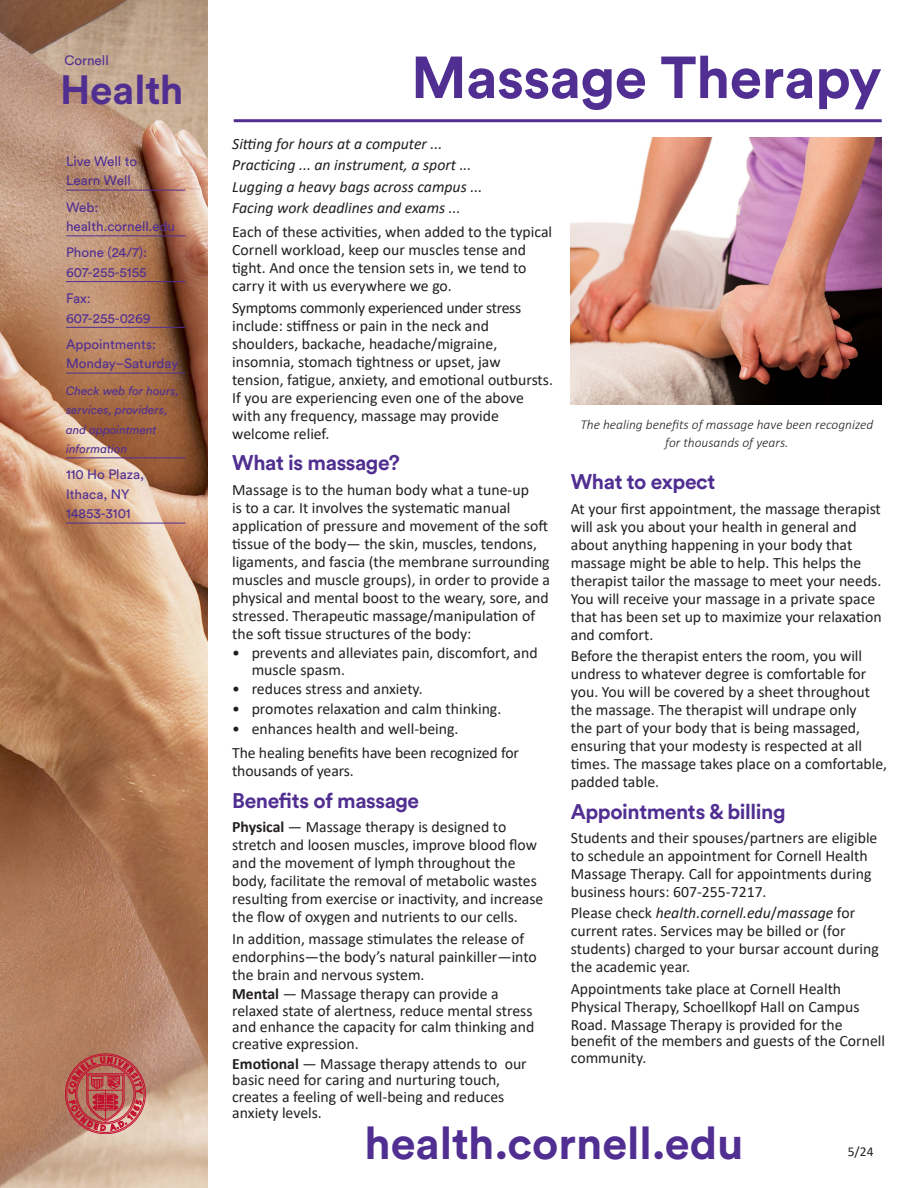
<style>
.page{position:relative;width:918px;height:1188px;background:#fff}
.page>*{position:absolute;margin:0;border:0;box-sizing:border-box;transform-origin:0 0}
.t1{font:700 58.5px "Circular Std";letter-spacing:-.01em;color:#502e92}
.t2{font:700 45px "Circular Std";color:#502e92}
.t3{font:700 40.5px "Circular Std";color:#512f91}
.t4{font:700 21px "Circular Std";letter-spacing:-.02em;color:#502e92}
.t5{font:700 21px "Circular Std";letter-spacing:-.02em;color:#512f91}
.t6{font:15.75px/18px "Calibri";color:#231f20}
.t7{font:italic 15.75px/21.3px "Calibri";color:#231f20}
.t8{font:13.5px/19.5px "Circular Std";color:#512f91}
.t9{font:italic 300 13.5px/18px "Calibri";color:#231f20;text-align:center}
.t10{font:13.5px "Calibri";color:#231f20}
.t11{font:italic 12px/19.5px "Circular Std";color:#512f91}
.s1{font-weight:700}
.s2{font-style:italic}
</style>
<div class="page">
<img style="left:0;top:0;width:208px;height:1188px">
<hr style="left:66px;top:523px;width:119px;height:1px;background:#512f91">
<hr style="left:66px;top:458px;width:119px;height:1px;background:#512f91">
<hr style="left:66px;top:327px;width:119px;height:1px;background:#512f91">
<hr style="left:66px;top:281px;width:119px;height:1px;background:#512f91">
<hr style="left:66px;top:190px;width:119px;height:1px;background:#512f91">
<hr style="left:234px;top:119px;width:648px;height:3px;background:#502e92">
<hr style="left:66px;top:236px;width:119px;height:1px;background:#512f91">
<hr style="left:66px;top:373px;width:119px;height:1px;background:#512f91">
<svg style="left:65px;top:1052px;width:81px;height:82px;background:#bd615d"></svg>
<img style="left:571px;top:137px;width:311px;height:267px">
<p class="t8" style="left:65px;top:50px;width:46px">Cornell</p>
<h1 class="t3" style="left:60px;top:63px;width:125px">Health</h1>
<p class="t8" style="left:66px;top:151px;width:73px">Live Well to<br>Learn Well</p>
<p class="t8" style="left:66px;top:197px;width:111px">Web: health.cornell.edu</p>
<p class="t8" style="left:66px;top:243px;width:83px">Phone (24/7):<br>607-255-5155</p>
<p class="t8" style="left:66px;top:289px;width:86px">Fax:<br>607-255-0269</p>
<p class="t8" style="left:66px;top:334px;width:114px">Appointments:<br>Monday–Saturday</p>
<p class="t11" style="left:66px;top:381px;width:115px">Check web for hours, services, providers, and appointment information</p>
<p class="t8" style="left:66px;top:465px;width:80px">110 Ho Plaza,<br>Ithaca, NY<br>14853-3101</p>
<h1 class="t1" style="left:411px;top:40px;width:472px">Massage Therapy</h1>
<p class="t7" style="left:232px;top:133px;width:252px">Sitting for hours at a computer ...<br>Practicing ... an instrument, a sport ...<br>Lugging a heavy bags across campus ...<br>Facing work deadlines and exams ...</p>
<p class="t6" style="left:232px;top:223px;width:321px">Each of these activities, when added to the typical Cornell workload, keep our muscles tense and tight. And once the tension sets in, we tend to carry it with us everywhere we go.</p>
<p class="t6" style="left:232px;top:298px;width:322px">Symptoms commonly experienced under stress include: stiffness or pain in the neck and shoulders, backache, headache/migraine, insomnia, stomach tightness or upset, jaw tension, fatigue, anxiety, and emotional outbursts.<br>If you are experiencing even one of the above with any frequency, massage may provide welcome relief.</p>
<h2 class="t5" style="left:232px;top:449px;width:169px">What is massage?</h2>
<p class="t6" style="left:232px;top:480px;width:319px">Massage is to the human body what a tune-up<br>is to a car. It involves the systematic manual application of pressure and movement of the soft tissue of the body— the skin, muscles, tendons, ligaments, and fascia (the membrane surrounding muscles and muscle groups), in order to provide a physical and mental boost to the weary, sore, and stressed. Therapeutic massage/manipulation of the soft tissue structures of the body:</p>
<p class="t6" style="left:252px;top:644px;width:287px;line-height:16.5px;text-indent:-19px">• prevents and alleviates pain, discomfort, and muscle spasm.</p>
<p class="t6" style="left:232px;top:680px;width:192px">• reduces stress and anxiety.</p>
<p class="t6" style="left:232px;top:700px;width:271px">• promotes relaxation and calm thinking.</p>
<p class="t6" style="left:232px;top:719px;width:228px">• enhances health and well-being.</p>
<p class="t6" style="left:232px;top:744px;width:288px">The healing benefits have been recognized for thousands of years.</p>
<h2 class="t5" style="left:232px;top:787px;width:189px">Benefts of massage</h2>
<p class="t6" style="left:232px;top:818px;width:313px"><span class="s1">Physical</span> — Massage therapy is designed to stretch and loosen muscles, improve blood flow and the movement of lymph throughout the body, facilitate the removal of metabolic wastes resulting from exercise or inactivity, and increase the flow of oxygen and nutrients to our cells.</p>
<p class="t6" style="left:232px;top:929px;width:306px">In addition, massage stimulates the release of endorphins—the body’s natural painkiller—into the brain and nervous system.</p>
<p class="t6" style="left:232px;top:986px;width:304px;line-height:16.5px"><span class="s1">Mental</span> — Massage therapy can provide a relaxed state of alertness, reduce mental stress and enhance the capacity for calm thinking and creative expression.</p>
<p class="t6" style="left:232px;top:1055px;width:296px;line-height:16.5px"><span class="s1">Emotional</span> — Massage therapy attends to our basic need for caring and nurturing touch, creates a feeling of well-being and reduces anxiety levels.</p>
<h1 class="t2" style="left:364px;top:1115px;width:381px">health.cornell.edu</h1>
<p class="t9" style="left:580px;top:416px;width:294px">The healing benefits of massage have been recognized for thousands of years.</p>
<h2 class="t4" style="left:571px;top:469px;width:146px">What to expect</h2>
<p class="t6" style="left:571px;top:499px;width:312px">At your first appointment, the massage therapist will ask you about your health in general and about anything happening in your body that massage might be able to help. This helps the therapist tailor the massage to meet your needs.<br>You will receive your massage in a private space that has been set up to maximize your relaxation and comfort.</p>
<p class="t6" style="left:571px;top:647px;width:318px">Before the therapist enters the room, you will undress to whatever degree is comfortable for you. You will be covered by a sheet throughout the massage. The therapist will undrape only<br>the part of your body that is being massaged, ensuring that your modesty is respected at all times. The massage takes place on a comfortable, padded table.</p>
<h2 class="t4" style="left:571px;top:798px;width:216px">Appointments &amp; billing</h2>
<p class="t6" style="left:571px;top:829px;width:308px">Students and their spouses/partners are eligible to schedule an appointment for Cornell Health Massage Therapy. Call for appointments during business hours: 607-255-7217.</p>
<p class="t6" style="left:571px;top:904px;width:309px">Please check <span class="s2">health.cornell.edu</span>/<span class="s2">massage</span> for current rates. Services may be billed or (for students) charged to your bursar account during the academic year.</p>
<p class="t6" style="left:571px;top:979px;width:290px">Appointments take place at Cornell Health<br>Physical Therapy, Schoellkopf Hall on Campus<br>Road. Massage Therapy is provided for the</p>
<p class="t6" style="left:571px;top:1032px;width:316px;line-height:16.5px">benefit of the members and guests of the Cornell community.</p>
<p class="t10" style="left:848px;top:1142px;width:27px">5/24</p>
</div>
